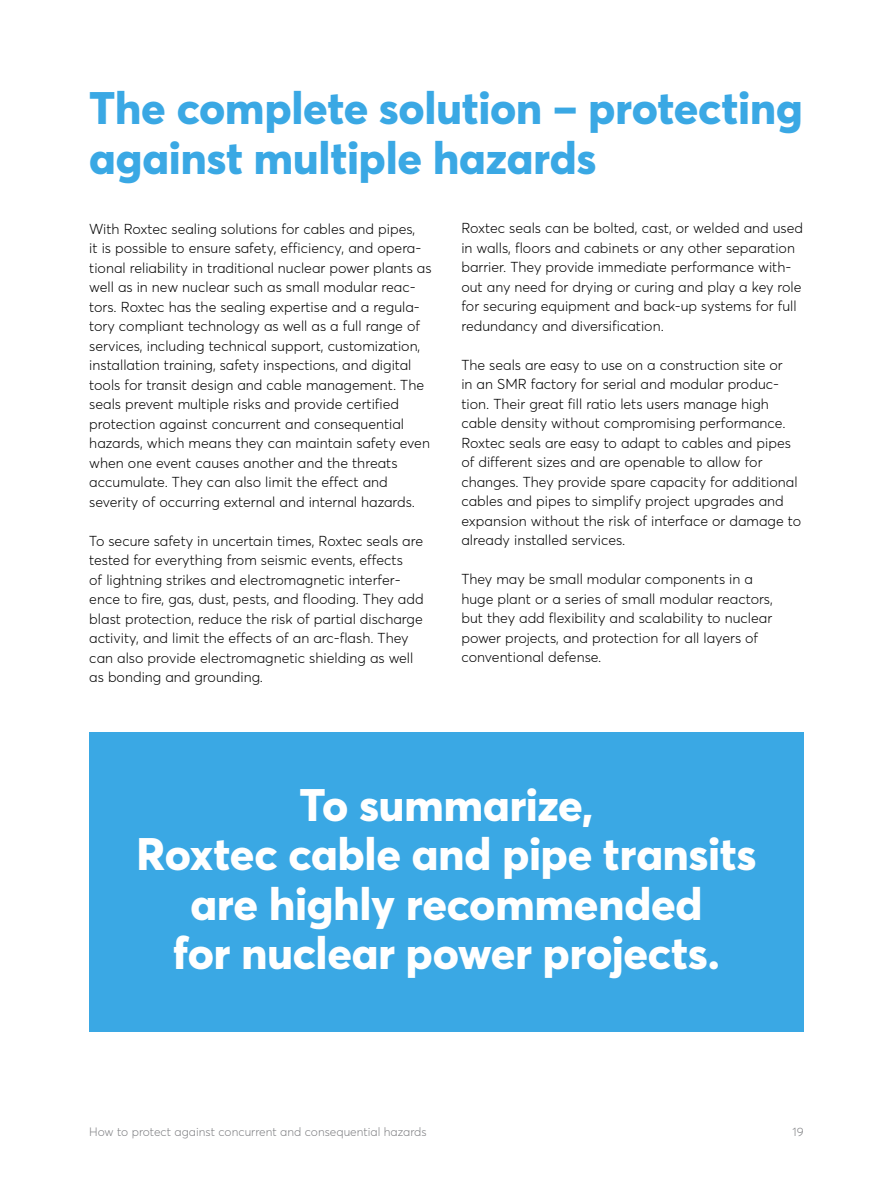
<style>
.page{position:relative;width:893px;height:1191px;background:#fff}
.page>*{position:absolute;margin:0;border:0;box-sizing:border-box;transform-origin:0 0}
.t1{font:800 45px/49.5px "Averta";letter-spacing:-.005em;color:#fff;text-align:center}
.t2{font:800 45px/49.5px "Averta";letter-spacing:-.005em;color:#3aa8e4}
.t3{font:300 14.25px/19.5px "Averta";color:#000}
.t4{font:300 12px "Averta";color:#808184}
</style>
<div class="page">
<div style="left:89px;top:732px;width:715px;height:300px;background:#3aa8e4"></div>
<h1 class="t2" style="left:89px;top:83px;width:715px">The complete solution – protecting against multiple hazards</h1>
<p class="t3" style="left:89px;top:219px;width:344px">With Roxtec sealing solutions for cables and pipes,<br>it is possible to ensure safety, efficiency, and opera&shy;tional reliability in traditional nuclear power plants as well as in new nuclear such as small modular reac&shy;tors. Roxtec has the sealing expertise and a regula&shy;tory compliant technology as well as a full range of services, including technical support, customization, installation training, safety inspections, and digital tools for transit design and cable management. The seals prevent multiple risks and provide certified protection against concurrent and consequential hazards, which means they can maintain safety even when one event causes another and the threats accumulate. They can also limit the effect and severity of occurring external and internal hazards.</p>
<p class="t3" style="left:89px;top:530px;width:336px">To secure safety in uncertain times, Roxtec seals are tested for everything from seismic events, effects<br>of lightning strikes and electromagnetic interfer&shy;ence to fire, gas, dust, pests, and flooding. They add blast protection, reduce the risk of partial discharge activity, and limit the effects of an arc-flash. They can also provide electromagnetic shielding as well as bonding and grounding.</p>
<p class="t3" style="left:461px;top:218px;width:343px">Roxtec seals can be bolted, cast, or welded and used in walls, floors and cabinets or any other separation barrier. They provide immediate performance with&shy;out any need for drying or curing and play a key role for securing equipment and back-up systems for full redundancy and diversification.</p>
<p class="t3" style="left:461px;top:355px;width:341px">The seals are easy to use on a construction site or<br>in an SMR factory for serial and modular produc&shy;tion. Their great fill ratio lets users manage high cable density without compromising performance.<br>Roxtec seals are easy to adapt to cables and pipes of different sizes and are openable to allow for changes. They provide spare capacity for additional cables and pipes to simplify project upgrades and expansion without the risk of interface or damage to already installed services.</p>
<p class="t3" style="left:461px;top:569px;width:313px">They may be small modular components in a huge plant or a series of small modular reactors, but they add flexibility and scalability to nuclear power projects, and protection for all layers of conventional defense.</p>
<h1 class="t1" style="left:137px;top:779px;width:621px">To summarize,<br>Roxtec cable and pipe transits are highly recommended<br>for nuclear power projects.</h1>
<p class="t4" style="left:89px;top:1124px;width:339px">How to protect against concurrent and consequential hazards</p>
<p class="t4" style="left:792px;top:1124px;width:13px">19</p>
</div>
